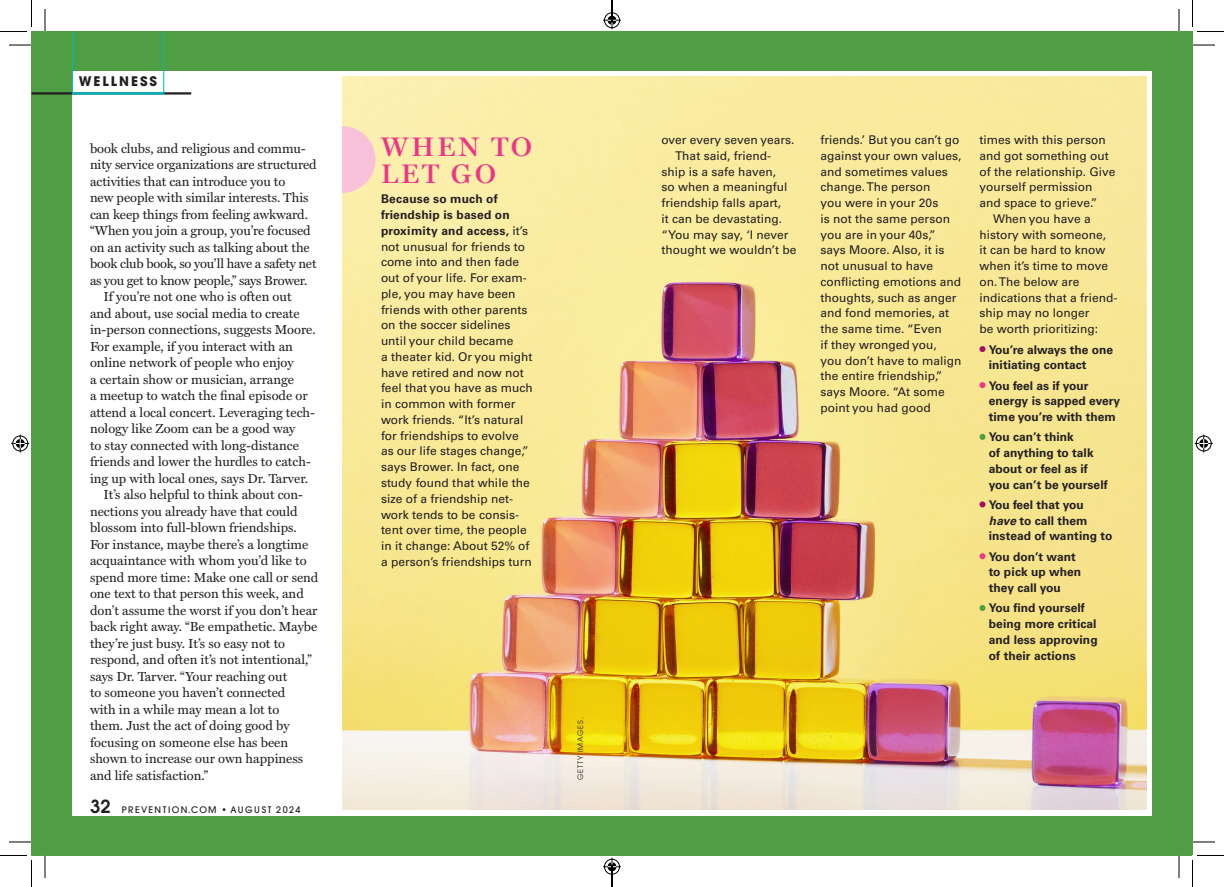
<style>
.page{position:relative;width:1224px;height:887px;background:#fff}
.page>*{position:absolute;margin:0;border:0;box-sizing:border-box;transform-origin:0 0}
.t1{font:600 27px/27px "Miller Display";letter-spacing:.12em;color:#ee3689}
.t2{font:13.2px "Miller Text";color:#231f20}
.t3{font:13.2px "Miller Text";letter-spacing:-.02em;color:#231f20}
.t4{font:700 13.2px "ITC Avant Garde Pro";letter-spacing:.15em;color:#231f20}
.t5{font:12px/15.8px "Univers LTCYR 55 Roman";color:#231f20}
.t6{font:700 12px/15.8px "Univers LTCYR 65";color:#231f20}
.t7{font:500 9px "ITC Avant Garde Pro";letter-spacing:.165em;color:#231f20}
.t8{font:7.5px "ITC Avant Garde Pro";letter-spacing:.1em;color:#231f20}
.s1{font-weight:600;font-size:18px}
.s2{font-family:"Univers LTCYR 55 Roman";font-weight:400}
.s3{font-style:italic}
</style>
<div class="page">
<img style="left:342px;top:77px;width:804px;height:732px">
<div style="left:32px;top:32px;width:40px;height:823px;background:#4f9e43"></div>
<div style="left:32px;top:816px;width:1160px;height:39px;background:#4f9e43"></div>
<div style="left:32px;top:32px;width:1160px;height:39px;background:#4f9e43"></div>
<div style="left:1152px;top:32px;width:40px;height:823px;background:#4f9e43"></div>
<svg style="left:342px;top:126px;width:34px;height:67px;background:#f7cbcf"></svg>
<hr style="left:32px;top:92px;width:159px;height:2px;background:#231f20">
<hr style="left:72px;top:32px;width:1px;height:61px;background:#00b7c5">
<hr style="left:163px;top:32px;width:1px;height:61px;background:#00b7c5">
<hr style="left:72px;top:92px;width:92px;height:2px;background:#00b7c5">
<svg style="left:980px;top:346px;width:6px;height:6px"></svg>
<svg style="left:980px;top:382px;width:6px;height:6px"></svg>
<svg style="left:980px;top:434px;width:6px;height:6px"></svg>
<svg style="left:980px;top:501px;width:6px;height:6px"></svg>
<svg style="left:980px;top:553px;width:6px;height:6px"></svg>
<svg style="left:980px;top:605px;width:6px;height:6px"></svg>
<svg style="left:9px;top:45px;width:23px;height:1px"></svg>
<svg style="left:1192px;top:45px;width:23px;height:1px"></svg>
<svg style="left:9px;top:841px;width:23px;height:1px"></svg>
<svg style="left:1192px;top:841px;width:23px;height:1px"></svg>
<svg style="left:45px;top:9px;width:1px;height:23px"></svg>
<svg style="left:45px;top:855px;width:1px;height:23px"></svg>
<svg style="left:1179px;top:9px;width:1px;height:23px"></svg>
<svg style="left:1179px;top:855px;width:1px;height:23px"></svg>
<svg style="left:0;top:0;width:32px;height:32px"></svg>
<svg style="left:0;top:855px;width:32px;height:31px"></svg>
<svg style="left:1192px;top:0;width:32px;height:32px"></svg>
<svg style="left:1192px;top:855px;width:32px;height:31px"></svg>
<svg style="left:11px;top:434px;width:18px;height:18px"></svg>
<svg style="left:1195px;top:434px;width:18px;height:18px"></svg>
<svg style="left:603px;top:0;width:18px;height:29px"></svg>
<svg style="left:603px;top:857px;width:18px;height:29px"></svg>
<p class="t4" style="left:79px;top:73px;width:80px">WELLNESS</p>
<p class="t2" style="left:90px;top:138px;width:217px">book clubs, and religious and commu-</p>
<p class="t2" style="left:90px;top:154px;width:228px">nity service organizations are structured</p>
<p class="t2" style="left:90px;top:171px;width:197px">activities that can introduce you to</p>
<p class="t2" style="left:90px;top:187px;width:220px">new people with similar interests. This</p>
<p class="t2" style="left:90px;top:204px;width:220px">can keep things from feeling awkward.</p>
<p class="t2" style="left:90px;top:220px;width:222px">“When you join a group, you’re focused</p>
<p class="t2" style="left:90px;top:237px;width:221px">on an activity such as talking about the</p>
<p class="t3" style="left:90px;top:253px;width:228px">book club book, so you’ll have a safety net</p>
<p class="t3" style="left:90px;top:270px;width:219px">as you get to know people,” says Brower.</p>
<p class="t2" style="left:104px;top:286px;width:190px">If you’re not one who is often out</p>
<p class="t2" style="left:90px;top:303px;width:211px">and about, use social media to create</p>
<p class="t2" style="left:90px;top:319px;width:227px">in-person connections, suggests Moore.</p>
<p class="t2" style="left:90px;top:336px;width:204px">For example, if you interact with an</p>
<p class="t2" style="left:90px;top:352px;width:205px">online network of people who enjoy</p>
<p class="t2" style="left:90px;top:369px;width:205px">a certain show or musician, arrange</p>
<p class="t2" style="left:90px;top:385px;width:219px">a meetup to watch the final episode or</p>
<p class="t2" style="left:90px;top:402px;width:227px">attend a local concert. Leveraging tech-</p>
<p class="t2" style="left:90px;top:418px;width:207px">nology like Zoom can be a good way</p>
<p class="t2" style="left:90px;top:435px;width:210px">to stay connected with long-distance</p>
<p class="t2" style="left:90px;top:451px;width:222px">friends and lower the hurdles to catch-</p>
<p class="t2" style="left:90px;top:468px;width:220px">ing up with local ones, says Dr. Tarver.</p>
<p class="t2" style="left:104px;top:484px;width:201px">It’s also helpful to think about con-</p>
<p class="t2" style="left:90px;top:501px;width:209px">nections you already have that could</p>
<p class="t2" style="left:90px;top:517px;width:208px">blossom into full-blown friendships.</p>
<p class="t2" style="left:90px;top:534px;width:220px">For instance, maybe there’s a longtime</p>
<p class="t2" style="left:90px;top:550px;width:218px">acquaintance with Whom you’d like to</p>
<p class="t2" style="left:90px;top:567px;width:230px">spend more time: Make one call or send</p>
<p class="t2" style="left:90px;top:583px;width:215px">one text to that person this week, and</p>
<p class="t2" style="left:90px;top:600px;width:229px">don’t assume the worst if you don’t hear</p>
<p class="t2" style="left:90px;top:616px;width:229px">back right away. “Be empathetic. Maybe</p>
<p class="t2" style="left:90px;top:633px;width:197px">they’re just busy. It’s so easy not to</p>
<p class="t2" style="left:90px;top:649px;width:223px">respond, and often it’s not intentional,”</p>
<p class="t2" style="left:90px;top:666px;width:199px">says Dr. Tarver. “Your reaching out</p>
<p class="t2" style="left:90px;top:682px;width:197px">to someone you haven’t connected</p>
<p class="t2" style="left:90px;top:699px;width:191px">with in a while may mean a lot to</p>
<p class="t2" style="left:90px;top:715px;width:201px">them. Just the act of doing good by</p>
<p class="t2" style="left:90px;top:732px;width:200px">focusing on someone else has been</p>
<p class="t2" style="left:90px;top:748px;width:215px">shown to increase our own happiness</p>
<p class="t2" style="left:90px;top:765px;width:120px">and life satisfaction.”</p>
<p class="t7" style="left:90px;top:803px;width:212px"><span class="s1">32</span> PREVENTION.COM • AUGUST 2024</p>
<h1 class="t1" style="left:381px;top:134px;width:152px">WHEN TO<br>LET GO</h1>
<p class="t6" style="left:381px;top:191px;width:149px">Because so much of friendship is based on proximity and access, <span class="s2">it’s</span></p>
<p class="t5" style="left:381px;top:238px;width:153px">not unusual for friends to come into and then fade out of your life. For exam&shy;ple, you may have been friends with other parents on the soccer sidelines until your child became<br>a theater kid. Or you might have retired and now not feel that you have as much in common with former work friends. “It’s natural for friendships to evolve as our life stages change,” says Brower. In fact, one study found that while the size of a friendship net&shy;work tends to be consis&shy;tent over time, the people in it change: About 52% of a person’s friendships turn</p>
<p class="t8" style="left:576px;top:780px;width:64px;rotate:-90deg">GETTY IMAGES.</p>
<p class="t5" style="left:662px;top:131px;width:135px">over every seven years.</p>
<p class="t5" style="left:675px;top:147px;width:98px">That said, friend-</p>
<p class="t5" style="left:662px;top:163px;width:116px">ship is a safe haven,</p>
<p class="t5" style="left:662px;top:179px;width:128px">so when a meaningful</p>
<p class="t5" style="left:662px;top:194px;width:121px">friendship falls apart,</p>
<p class="t5" style="left:662px;top:210px;width:122px">it can be devastating.</p>
<p class="t5" style="left:662px;top:226px;width:128px">“You may say, ‘I never</p>
<p class="t5" style="left:662px;top:242px;width:136px">thought we wouldn’t be</p>
<p class="t5" style="left:820px;top:131px;width:143px">friends.’ But you can’t go against your own values, and sometimes values change. The person<br>you were in your 20s<br>is not the same person you are in your 40s,” says Moore. Also, it is not unusual to have conflicting emotions and thoughts, such as anger and fond memories, at the same time. “Even<br>if they wronged you,<br>you don’t have to malign the entire friendship,” says Moore. “At some point you had good</p>
<p class="t5" style="left:980px;top:131px;width:128px">times with this person</p>
<p class="t5" style="left:980px;top:147px;width:131px">and got something out</p>
<p class="t5" style="left:980px;top:163px;width:138px">of the relationship. Give</p>
<p class="t5" style="left:980px;top:179px;width:114px">yourself permission</p>
<p class="t5" style="left:980px;top:194px;width:120px">and space to grieve.”</p>
<p class="t5" style="left:993px;top:210px;width:99px">When you have a</p>
<p class="t5" style="left:980px;top:226px;width:128px">history with someone,</p>
<p class="t5" style="left:980px;top:242px;width:128px">it can be hard to know</p>
<p class="t5" style="left:980px;top:257px;width:130px">when it’s time to move</p>
<p class="t5" style="left:980px;top:273px;width:101px">on. The below are</p>
<p class="t5" style="left:980px;top:289px;width:140px">indications that a friend-</p>
<p class="t5" style="left:980px;top:305px;width:112px">ship may no longer</p>
<p class="t5" style="left:980px;top:320px;width:120px">be worth prioritizing:</p>
<p class="t6" style="left:989px;top:341px;width:126px">You’re always the one initiating contact</p>
<p class="t6" style="left:989px;top:377px;width:133px">You feel as if your energy is sapped every time you’re with them</p>
<p class="t6" style="left:989px;top:428px;width:121px">You can’t think<br>of anything to talk about or feel as if you can’t be yourself</p>
<p class="t6" style="left:989px;top:496px;width:125px">You feel that you <span class="s3">have</span> to call them instead of wanting to</p>
<p class="t6" style="left:989px;top:548px;width:94px">You don’t want to pick up when they call you</p>
<p class="t6" style="left:989px;top:599px;width:110px">You find yourself being more critical and less approving of their actions</p>
</div>
